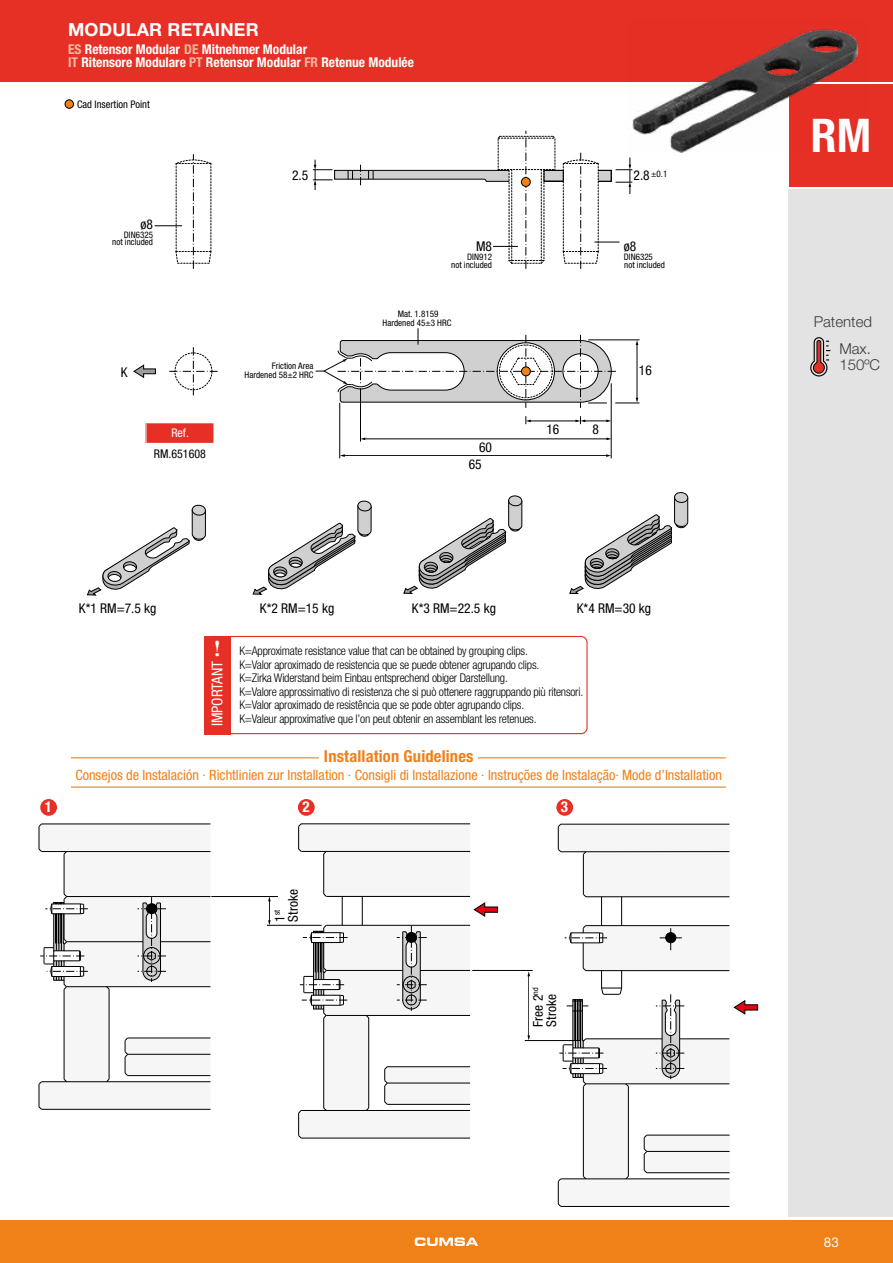
<style>
.page{position:relative;width:893px;height:1263px;background:#fff}
.page>*{position:absolute;margin:0;border:0;box-sizing:border-box;transform-origin:0 0}
._01_Nom_peça{font:700 condensed 46.5px "Helvetica Neue LT Std";color:#fff}
.t1{font:700 21px "Century Schoolbook";color:#fff}
.t2{font:700 18px "Helvetica Neue LT Std";letter-spacing:.01em;color:#fff}
.t3{font:700 condensed 16.5px "Helvetica Neue LT Std";letter-spacing:.01em;color:#f08018}
.t4{font:300 15px "Helvetica Neue LT Std";color:#3c3c3b}
.t5{font:condensed 15px "Helvetica Neue LT Std";color:#fff}
.t6{font:700 condensed 15px "Helvetica Neue LT Std";color:#fff}
.t7{font:condensed 14.25px "Helvetica Neue LT Std";color:#f08018}
.t8{font:700 condensed 13.5px/13.5px "Helvetica Neue LT Std";color:#fff}
.t9{font:condensed 13.5px/13.5px "Helvetica Neue LT Std";color:#000}
.t10{font:13.5px "Helvetica Neue LT Std";color:#fff}
.t11{font:300 condensed 12px "Helvetica Neue LT Std";letter-spacing:-.02em;color:#000}
.t12{font:condensed 12px "Helvetica Neue LT Std";color:#000}
.t13{font:condensed 12px "Helvetica Neue LT Std";color:#fff}
.t14{font:condensed 10.5px "Helvetica Neue LT Std";color:#000}
.t15{font:condensed 9px/9px "Helvetica Neue LT Std";color:#000;text-align:right}
.t16{font:condensed 7.8px "Helvetica Neue LT Std";color:#000}
.s1{color:#f7b7a0}
.s2{font-size:13.5px}
</style>
<div class="page">
<div style="left:0;top:1220px;width:893px;height:43px;background:#f08018"></div>
<svg style="left:415px;top:1237px;width:63px;height:9px"></svg>
<div style="left:789px;top:189px;width:104px;height:1027px;background:#e3e3e3"></div>
<div style="left:0;top:0;width:893px;height:82px;background:#e63026"></div>
<div style="left:789px;top:84px;width:104px;height:102px;background:#e63026"></div>
<div style="left:65px;top:100px;width:9px;height:8px;background:#f08018;border-radius:50%"></div>
<div style="left:65px;top:100px;width:9px;height:8px;border:1px solid #000;border-radius:50%"></div>
<svg style="left:810px;top:337px;width:20px;height:39px"></svg>
<svg style="left:169px;top:347px;width:49px;height:48px"></svg>
<hr style="left:339px;top:403px;width:1px;height:55px;background:#000">
<hr style="left:611px;top:383px;width:1px;height:75px;background:#000">
<hr style="left:344px;top:455px;width:263px;height:1px;background:#000">
<svg style="left:606px;top:454px;width:5px;height:3px"></svg>
<svg style="left:340px;top:454px;width:5px;height:3px"></svg>
<hr style="left:364px;top:439px;width:243px;height:1px;background:#000">
<hr style="left:360px;top:388px;width:1px;height:53px;background:#000">
<hr style="left:530px;top:421px;width:46px;height:1px;background:#000">
<svg style="left:526px;top:416px;width:5px;height:8px"></svg>
<div style="left:175px;top:353px;width:37px;height:37px;border:1px dashed #000;border-radius:50%"></div>
<svg style="left:576px;top:416px;width:35px;height:8px"></svg>
<svg style="left:155px;top:154px;width:57px;height:115px"></svg>
<svg style="left:313px;top:131px;width:319px;height:138px"></svg>
<svg style="left:133px;top:364px;width:23px;height:14px"></svg>
<div style="left:521px;top:177px;width:9px;height:9px;background:#f08018;border-radius:50%"></div>
<div style="left:521px;top:177px;width:9px;height:10px;border:1px solid #000;border-radius:50%"></div>
<svg style="left:316px;top:328px;width:323px;height:80px"></svg>
<div style="left:146px;top:423px;width:68px;height:20px;background:#e63026"></div>
<svg style="left:146px;top:423px;width:1px;height:20px"></svg>
<svg style="left:87px;top:504px;width:119px;height:91px"></svg>
<svg style="left:253px;top:500px;width:119px;height:95px"></svg>
<svg style="left:403px;top:495px;width:120px;height:99px"></svg>
<svg style="left:569px;top:492px;width:120px;height:102px"></svg>
<div style="left:205px;top:636px;width:383px;height:98px;border:1px solid #e63026;border-radius:6px"></div>
<div style="left:204px;top:636px;width:27px;height:98px;background:#e63026"></div>
<svg style="left:38px;top:823px;width:172px;height:287px"></svg>
<hr style="left:561px;top:1206px;width:168px;height:1px;background:#000">
<hr style="left:211px;top:896px;width:67px;height:1px;background:#000">
<hr style="left:267px;top:925px;width:55px;height:1px;background:#000">
<hr style="left:472px;top:970px;width:61px;height:1px;background:#000">
<hr style="left:525px;top:1040px;width:56px;height:1px;background:#000">
<svg style="left:268px;top:897px;width:3px;height:28px"></svg>
<svg style="left:298px;top:823px;width:200px;height:316px"></svg>
<svg style="left:558px;top:823px;width:200px;height:383px"></svg>
<hr style="left:528px;top:975px;width:1px;height:61px;background:#000">
<div style="left:40px;top:799px;width:17px;height:17px;background:#e63026;border-radius:50%"></div>
<div style="left:298px;top:799px;width:17px;height:17px;background:#e63026;border-radius:50%"></div>
<div style="left:556px;top:799px;width:17px;height:17px;background:#e63026;border-radius:50%"></div>
<hr style="left:71px;top:786px;width:655px;height:2px;background:#f08018">
<hr style="left:71px;top:757px;width:248px;height:1px;background:#f08018">
<hr style="left:478px;top:757px;width:248px;height:1px;background:#f08018">
<img style="left:627px;top:29px;width:232px;height:123px">
<p class="t2" style="left:68px;top:18px;width:192px">MODULAR RETAINER</p>
<p class="t8" style="left:68px;top:42px;width:347px"><span class="s1">ES</span> Retensor Modular <span class="s1">DE</span> Mitnehmer Modular<br><span class="s1">IT</span> Ritensore Modulare <span class="s1">PT</span> Retensor Modular <span class="s1">FR</span> Retenue Modulée</p>
<p class="t14" style="left:77px;top:98px;width:74px">Cad Insertion Point</p>
<p class="t9" style="left:141px;top:217px;width:14px">ø8</p>
<p class="t15" style="left:124px;top:230px;width:31px">DIN6325</p>
<p class="t15" style="left:112px;top:238px;width:42px">not included</p>
<p class="t9" style="left:292px;top:168px;width:18px">2.5</p>
<p class="t9" style="left:121px;top:365px;width:8px">K</p>
<p class="t13" style="left:171px;top:426px;width:19px">Ref.</p>
<p class="t12" style="left:154px;top:447px;width:54px">RM.651608</p>
<p class="t15" style="left:245px;top:362px;width:70px">Friction Area<br>Hardened 58±2 HRC</p>
<p class="t15" style="left:651px;top:169px;width:18px">±0.1</p>
<p class="t9" style="left:634px;top:169px;width:18px">2.8</p>
<p class="t9" style="left:476px;top:239px;width:17px">M8</p>
<p class="t15" style="left:467px;top:252px;width:26px">DIN912</p>
<p class="t9" style="left:624px;top:239px;width:14px">ø8</p>
<p class="t15" style="left:624px;top:252px;width:31px">DIN6325</p>
<p class="t15" style="left:451px;top:260px;width:42px">not included</p>
<p class="t15" style="left:624px;top:260px;width:42px">not included</p>
<p class="t15" style="left:383px;top:309px;width:70px;text-align:center">Mat. 1.8159<br>Hardened 45±3 HRC</p>
<p class="t9" style="left:479px;top:440px;width:14px">60</p>
<p class="t9" style="left:469px;top:458px;width:14px">65</p>
<p class="t9" style="left:546px;top:422px;width:14px">16</p>
<p class="t9" style="left:593px;top:422px;width:8px">8</p>
<p class="t9" style="left:639px;top:364px;width:14px">16</p>
<p class="t9" style="left:79px;top:602px;width:79px">K*1 RM=7.5 kg</p>
<p class="t9" style="left:260px;top:602px;width:76px">K*2 RM=15 kg</p>
<p class="t9" style="left:412px;top:602px;width:85px">K*3 RM=22.5 kg</p>
<p class="t9" style="left:577px;top:602px;width:76px">K*4 RM=30 kg</p>
<p class="t11" style="left:239px;top:644px;width:290px">K=Approximate resistance value that can be obtained by grouping clips.</p>
<p class="t11" style="left:239px;top:657px;width:301px">K=Valor aproximado de resistencia que se puede obtener agrupando clips.</p>
<p class="t11" style="left:239px;top:671px;width:270px">K=Zirka Widerstand beim Einbau entsprechend obiger Darstellung.</p>
<p class="t11" style="left:239px;top:684px;width:345px">K=Valore approssimativo di resistenza che si può ottenere raggruppando più ritensori.</p>
<p class="t11" style="left:239px;top:698px;width:286px">K=Valor aproximado de resistência que se pode obter agrupando clips.</p>
<p class="t11" style="left:239px;top:711px;width:299px">K=Valeur approximative que l’on peut obtenir en assemblant les retenues.</p>
<p class="t1" style="left:214px;top:632px;width:8px">!</p>
<p class="t5" style="left:209px;top:726px;width:67px;rotate:-90deg">IMPORTANT</p>
<p class="t3" style="left:324px;top:747px;width:151px">Installation Guidelines</p>
<p class="t7" style="left:75px;top:767px;width:648px">Consejos de Instalación · Richtlinien zur Installation · Consigli di Installazione · Instruções de Instalação· Mode d’Installation</p>
<p class="t6" style="left:45px;top:798px;width:9px">1</p>
<p class="t6" style="left:302px;top:798px;width:9px">2</p>
<p class="t6" style="left:561px;top:798px;width:9px">3</p>
<p class="t9" style="left:286px;top:921px;width:34px;rotate:-90deg">Stroke</p>
<p class="t16" style="left:273px;top:921px;width:13px;rotate:-90deg"><span class="s2">1</span>st</p>
<p class="t9" style="left:531px;top:1026px;width:40px;rotate:-90deg">Free 2<sup>nd<br></sup>Stroke</p>
<p class="_01_Nom_peça" style="left:811px;top:107px;width:62px">RM</p>
<p class="t4" style="left:814px;top:313px;width:60px">Patented</p>
<p class="t4" style="left:839px;top:339px;width:33px">Max.</p>
<p class="t4" style="left:839px;top:356px;width:42px">150ºC</p>
<p class="t10" style="left:824px;top:1234px;width:17px">83</p>
</div>
